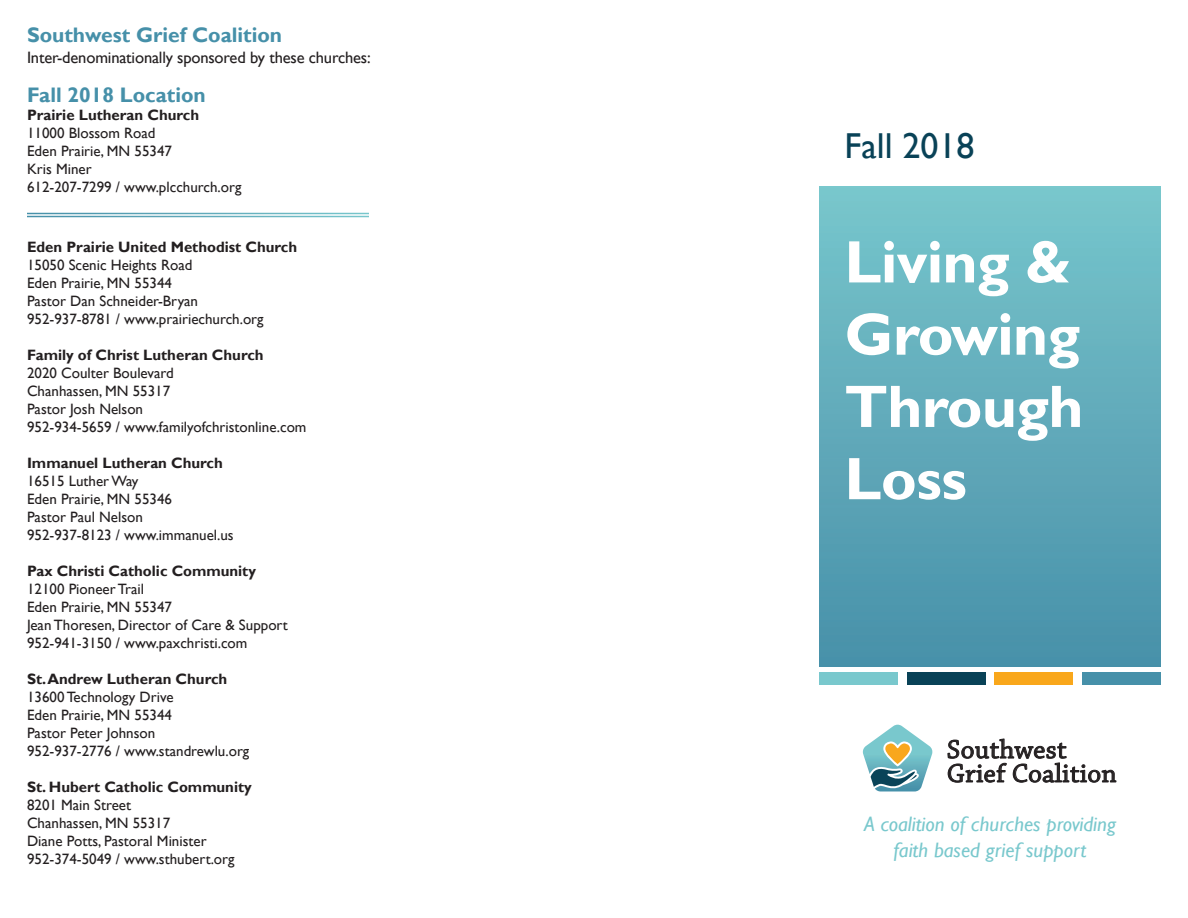
<style>
.page{position:relative;width:1188px;height:918px;background:#fff}
.page>*{position:absolute;margin:0;border:0;box-sizing:border-box;transform-origin:0 0}
.t1{font:700 60.15px/72.3px "Gill Sans";letter-spacing:-.01em;color:#fff}
.t2{font:36px "Gill Sans";color:#094257}
.t3{font:27.3px/23.9px "Chaparral Pro";letter-spacing:.01em;color:#231f20}
.t4{font:700 21px "Gill Sans";color:#4690a9}
.t5{font:italic 20.85px/26.5px "Gill Sans";color:#79c8cd;text-align:center}
.t6{font:16.5px "Gill Sans";letter-spacing:-.01em;color:#231f20}
.t7{font:15px "Gill Sans";color:#231f20}
.t8{font:700 15px "Gill Sans";color:#231f20}
</style>
<div class="page">
<div style="left:819px;top:187px;width:342px;height:479px;background:linear-gradient(to bottom,#78c6cc,#4890a9)"></div>
<svg style="left:863px;top:725px;width:70px;height:66px"></svg>
<svg style="left:948px;top:738px;width:168px;height:45px"></svg>
<div style="left:819px;top:672px;width:79px;height:13px;background:#79c8cd"></div>
<div style="left:907px;top:672px;width:79px;height:13px;background:#094257"></div>
<div style="left:994px;top:672px;width:79px;height:13px;background:#f9a71b"></div>
<div style="left:1082px;top:672px;width:79px;height:13px;background:#4690a9"></div>
<p class="t4" style="left:27px;top:22px;width:257px">Southwest Grief Coalition</p>
<p class="t6" style="left:27px;top:47px;width:345px">Inter-denominationally sponsored by these churches:</p>
<p class="t4" style="left:27px;top:82px;width:180px">Fall 2018 Location</p>
<p class="t8" style="left:27px;top:105px;width:174px">Prairie Lutheran Church</p>
<p class="t7" style="left:27px;top:124px;width:130px">11000 Blossom Road</p>
<p class="t7" style="left:27px;top:142px;width:147px">Eden Prairie, MN 55347</p>
<p class="t7" style="left:27px;top:160px;width:66px">Kris Miner</p>
<p class="t7" style="left:27px;top:178px;width:216px">612-207-7299 / www.plcchurch.org</p>
<p class="t8" style="left:27px;top:237px;width:272px">Eden Prairie United Methodist Church</p>
<p class="t7" style="left:27px;top:256px;width:167px">15050 Scenic Heights Road</p>
<p class="t7" style="left:27px;top:274px;width:147px">Eden Prairie, MN 55344</p>
<p class="t7" style="left:27px;top:292px;width:173px">Pastor Dan Schneider-Bryan</p>
<p class="t7" style="left:27px;top:310px;width:238px">952-937-8781 / www.prairiechurch.org</p>
<p class="t8" style="left:27px;top:345px;width:238px">Family of Christ Lutheran Church</p>
<p class="t7" style="left:27px;top:364px;width:148px">2020 Coulter Boulevard</p>
<p class="t7" style="left:27px;top:382px;width:145px">Chanhassen, MN 55317</p>
<p class="t7" style="left:27px;top:400px;width:118px">Pastor Josh Nelson</p>
<p class="t7" style="left:27px;top:418px;width:281px">952-934-5659 / www.familyofchristonline.com</p>
<p class="t8" style="left:27px;top:453px;width:197px">Immanuel Lutheran Church</p>
<p class="t7" style="left:27px;top:472px;width:113px">16515 Luther Way</p>
<p class="t7" style="left:27px;top:490px;width:147px">Eden Prairie, MN 55346</p>
<p class="t7" style="left:27px;top:508px;width:117px">Pastor Paul Nelson</p>
<p class="t7" style="left:27px;top:526px;width:208px">952-937-8123 / www.immanuel.us</p>
<p class="t8" style="left:27px;top:561px;width:231px">Pax Christi Catholic Community</p>
<p class="t7" style="left:27px;top:580px;width:119px">12100 Pioneer Trail</p>
<p class="t7" style="left:27px;top:598px;width:147px">Eden Prairie, MN 55347</p>
<p class="t7" style="left:27px;top:616px;width:262px">Jean Thoresen, Director of Care &amp; Support</p>
<p class="t7" style="left:27px;top:634px;width:222px">952-941-3150 / www.paxchristi.com</p>
<p class="t8" style="left:27px;top:669px;width:202px">St. Andrew Lutheran Church</p>
<p class="t7" style="left:27px;top:688px;width:148px">13600 Technology Drive</p>
<p class="t7" style="left:27px;top:706px;width:147px">Eden Prairie, MN 55344</p>
<p class="t7" style="left:27px;top:724px;width:130px">Pastor Peter Johnson</p>
<p class="t7" style="left:27px;top:742px;width:224px">952-937-2776 / www.standrewlu.org</p>
<p class="t8" style="left:27px;top:777px;width:226px">St. Hubert Catholic Community</p>
<p class="t7" style="left:27px;top:796px;width:106px">8201 Main Street</p>
<p class="t7" style="left:27px;top:814px;width:145px">Chanhassen, MN 55317</p>
<p class="t7" style="left:27px;top:832px;width:181px">Diane Potts, Pastoral Minister</p>
<p class="t7" style="left:27px;top:850px;width:209px">952-374-5049 / www.sthubert.org</p>
<p class="t2" style="left:845px;top:125px;width:132px">Fall 2018</p>
<p class="t1" style="left:845px;top:228px;width:237px">Living &amp;<br>Growing</p>
<p class="t1" style="left:845px;top:372px;width:240px">Through<br>Loss</p>
<p class="t3" style="left:947px;top:739px;width:171px">Southwest<br>Grief Coalition</p>
<p class="t5" style="left:864px;top:811px;width:253px">A coalition of churches providing faith based grief support</p>
</div>
